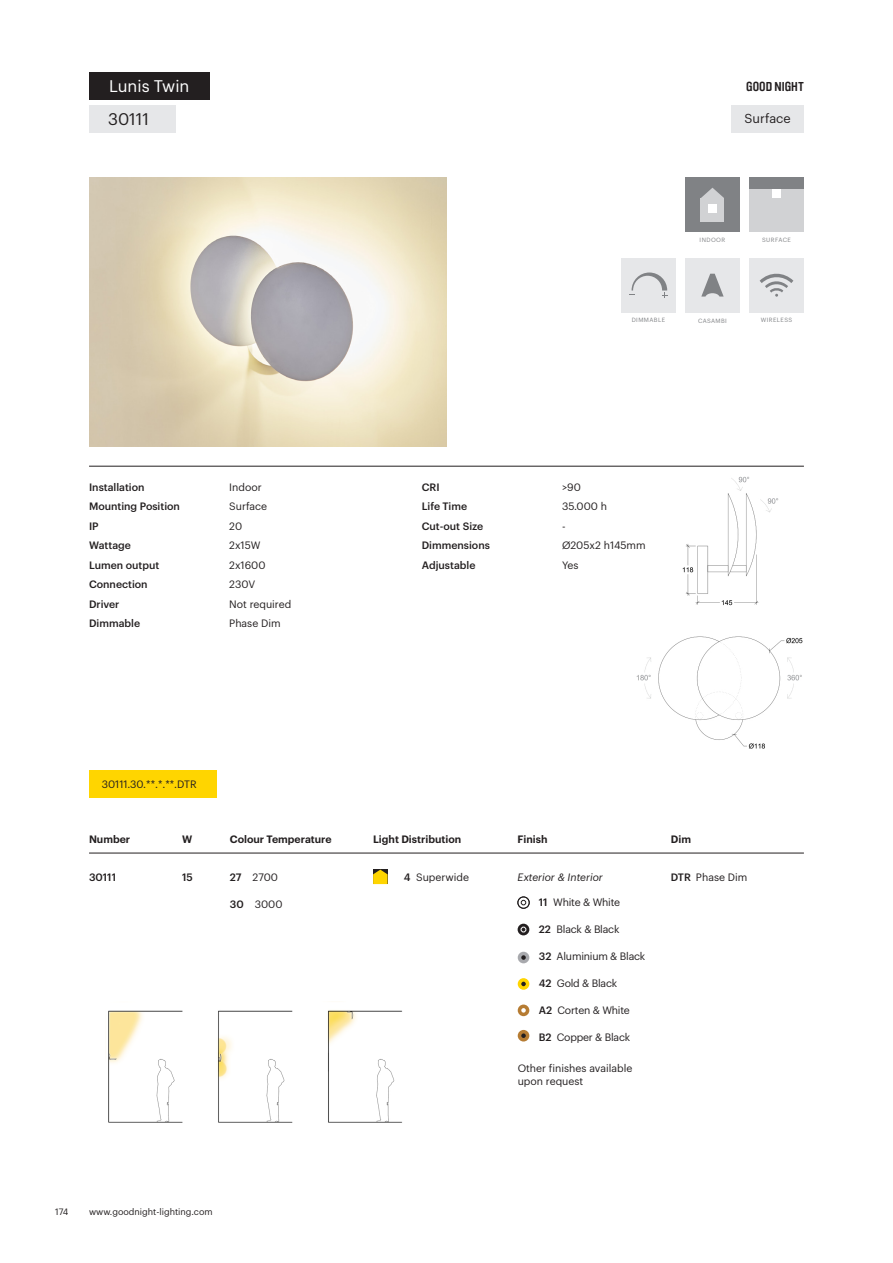
<style>
.page{position:relative;width:893px;height:1263px;background:#fff}
.page>*{position:absolute;margin:0;border:0;box-sizing:border-box;transform-origin:0 0}
.t1{font:16.5px "Graphik";color:#fff}
.t2{font:16.5px "Graphik";color:#231f20}
.t3{font:700 12.9px "Brauer Neue Std";color:#231f20}
.t4{font:12.75px "Graphik";color:#231f20}
.t5{font:10.5px/13.5px "Graphik";color:#231f20}
.t6{font:500 10.5px "Graphik";color:#231f20}
.t7{font:10.5px "Graphik";letter-spacing:-.02em;color:#231f20}
.t8{font:600 10.5px "Graphik";color:#231f20}
.t9{font:italic 10.5px "Graphik";color:#231f20}
.t10{font:9px "Graphik";color:#231f20}
.LEYENDAS_ÍCONOS{font:6px "Graphik";letter-spacing:.07em;color:#808285}
.s1{font-weight:500}
</style>
<div class="page">
<div style="left:89px;top:72px;width:120px;height:28px;background:#231f20"></div>
<div style="left:89px;top:105px;width:86px;height:27px;background:#e6e7e9"></div>
<hr style="left:89px;top:466px;width:715px;height:1px;background:#231f20">
<img style="left:89px;top:177px;width:357px;height:269px">
<div style="left:685px;top:177px;width:55px;height:55px;background:#808285"></div>
<div style="left:701px;top:198px;width:23px;height:23px;background:#d1d2d4"></div>
<svg style="left:701px;top:188px;width:23px;height:10px"></svg>
<div style="left:708px;top:204px;width:8px;height:8px;background:#fff"></div>
<div style="left:749px;top:177px;width:55px;height:55px;background:#808285"></div>
<div style="left:749px;top:190px;width:55px;height:42px;background:#d1d2d4"></div>
<div style="left:772px;top:190px;width:8px;height:8px;background:#fff"></div>
<div style="left:731px;top:105px;width:73px;height:27px;background:#e6e7e9"></div>
<div style="left:749px;top:258px;width:55px;height:54px;background:#e6e7e9"></div>
<svg style="left:760px;top:273px;width:33px;height:24px"></svg>
<div style="left:685px;top:258px;width:55px;height:54px;background:#e6e7e9"></div>
<svg style="left:701px;top:274px;width:23px;height:23px"></svg>
<div style="left:621px;top:258px;width:55px;height:54px;background:#e6e7e9"></div>
<svg style="left:630px;top:272px;width:37px;height:26px"></svg>
<div style="left:89px;top:770px;width:128px;height:28px;background:#ffd500"></div>
<hr style="left:89px;top:853px;width:715px;height:1px;background:#231f20">
<img style="left:636px;top:636px;width:167px;height:113px">
<img style="left:682px;top:476px;width:97px;height:130px">
<svg style="left:373px;top:870px;width:15px;height:14px"></svg>
<img style="left:108px;top:1010px;width:295px;height:113px">
<svg style="left:521px;top:900px;width:5px;height:5px"></svg>
<div style="left:518px;top:897px;width:11px;height:11px;border:1px solid #231f20;border-radius:50%"></div>
<svg style="left:518px;top:924px;width:11px;height:11px"></svg>
<svg style="left:521px;top:927px;width:5px;height:5px"></svg>
<div style="left:518px;top:952px;width:11px;height:11px;background:#a8a9ad;border-radius:50%"></div>
<svg style="left:518px;top:978px;width:11px;height:12px"></svg>
<div style="left:518px;top:1004px;width:11px;height:12px;background:#b67c33;border-radius:50%"></div>
<div style="left:518px;top:1030px;width:11px;height:11px;background:#b67c33;border-radius:50%"></div>
<svg style="left:521px;top:955px;width:5px;height:5px"></svg>
<svg style="left:521px;top:982px;width:5px;height:4px"></svg>
<svg style="left:521px;top:1008px;width:5px;height:5px"></svg>
<svg style="left:521px;top:1033px;width:5px;height:5px"></svg>
<p class="t1" style="left:109px;top:74px;width:82px">Lunis Twin</p>
<p class="t2" style="left:108px;top:106px;width:42px">30111</p>
<p class="t6" style="left:89px;top:479px;width:57px">Installation</p>
<p class="t6" style="left:89px;top:498px;width:92px">Mounting Position</p>
<p class="t6" style="left:89px;top:518px;width:11px">IP</p>
<p class="t6" style="left:89px;top:537px;width:43px">Wattage</p>
<p class="t6" style="left:89px;top:557px;width:72px">Lumen output</p>
<p class="t6" style="left:89px;top:576px;width:60px">Connection</p>
<p class="t6" style="left:89px;top:596px;width:32px">Driver</p>
<p class="t6" style="left:89px;top:615px;width:53px">Dimmable</p>
<p class="t5" style="left:229px;top:479px;width:34px">Indoor</p>
<p class="t5" style="left:229px;top:499px;width:39px">Surface</p>
<p class="t5" style="left:229px;top:518px;width:14px">20</p>
<p class="t5" style="left:229px;top:538px;width:33px">2x15W</p>
<p class="t5" style="left:229px;top:557px;width:38px">2x1600</p>
<p class="t5" style="left:229px;top:577px;width:28px">230V</p>
<p class="t5" style="left:229px;top:596px;width:64px">Not required</p>
<p class="t5" style="left:229px;top:616px;width:53px">Phase Dim</p>
<p class="t5" style="left:102px;top:777px;width:96px">30111.30.**.*.**.DTR</p>
<p class="t6" style="left:422px;top:479px;width:19px">CRI</p>
<p class="t6" style="left:422px;top:498px;width:47px">Life Time</p>
<p class="t6" style="left:422px;top:518px;width:63px">Cut-out Size</p>
<p class="t6" style="left:422px;top:537px;width:70px">Dimmensions</p>
<p class="t6" style="left:422px;top:557px;width:55px">Adjustable</p>
<p class="t3" style="left:746px;top:79px;width:59px">GOOD NIGHT</p>
<p class="t4" style="left:745px;top:108px;width:48px">Surface</p>
<p class="LEYENDAS_ÍCONOS" style="left:700px;top:235px;width:27px">INDOOR</p>
<p class="LEYENDAS_ÍCONOS" style="left:762px;top:235px;width:30px">SURFACE</p>
<p class="LEYENDAS_ÍCONOS" style="left:632px;top:316px;width:35px">DIMMABLE</p>
<p class="LEYENDAS_ÍCONOS" style="left:698px;top:316px;width:30px">CASAMBI</p>
<p class="LEYENDAS_ÍCONOS" style="left:761px;top:316px;width:33px">WIRELESS</p>
<p class="t5" style="left:562px;top:479px;width:20px">&gt;90</p>
<p class="t5" style="left:562px;top:499px;width:47px">35.000 h</p>
<p class="t5" style="left:562px;top:518px;width:5px">-</p>
<p class="t5" style="left:562px;top:538px;width:85px">Ø205x2 h145mm</p>
<p class="t5" style="left:562px;top:557px;width:18px">Yes</p>
<p class="t8" style="left:89px;top:831px;width:43px">Number</p>
<p class="t8" style="left:182px;top:831px;width:12px">W</p>
<p class="t8" style="left:230px;top:831px;width:103px">Colour Temperature</p>
<p class="t8" style="left:373px;top:831px;width:90px">Light Distribution</p>
<p class="t8" style="left:518px;top:831px;width:31px">Finish</p>
<p class="t6" style="left:89px;top:869px;width:29px">30111</p>
<p class="t6" style="left:182px;top:869px;width:12px">15</p>
<p class="t5" style="left:230px;top:869px;width:50px"><span class="s1">27</span> 2700</p>
<p class="t5" style="left:230px;top:896px;width:54px"><span class="s1">30</span> 3000</p>
<p class="t8" style="left:671px;top:831px;width:22px">Dim</p>
<p class="t5" style="left:404px;top:869px;width:67px"><span class="s1">4</span> Superwide</p>
<p class="t5" style="left:671px;top:869px;width:78px"><span class="s1">DTR</span> Phase Dim</p>
<p class="t7" style="left:539px;top:894px;width:83px"><span class="s1">11</span> White &amp; White</p>
<p class="t7" style="left:539px;top:921px;width:82px"><span class="s1">22</span> Black &amp; Black</p>
<p class="t7" style="left:539px;top:948px;width:108px"><span class="s1">32</span> Aluminium &amp; Black</p>
<p class="t7" style="left:539px;top:975px;width:80px"><span class="s1">42</span> Gold &amp; Black</p>
<p class="t7" style="left:539px;top:1002px;width:93px"><span class="s1">A2</span> Corten &amp; White</p>
<p class="t7" style="left:539px;top:1029px;width:93px"><span class="s1">B2</span> Copper &amp; Black</p>
<p class="t5" style="left:518px;top:1060px;width:116px">Other finishes available upon request</p>
<p class="t9" style="left:518px;top:869px;width:87px">Exterior &amp; Interior</p>
<p class="t10" style="left:55px;top:1205px;width:15px">174</p>
<p class="t10" style="left:89px;top:1205px;width:125px">www.goodnight-lighting.com</p>
</div>
